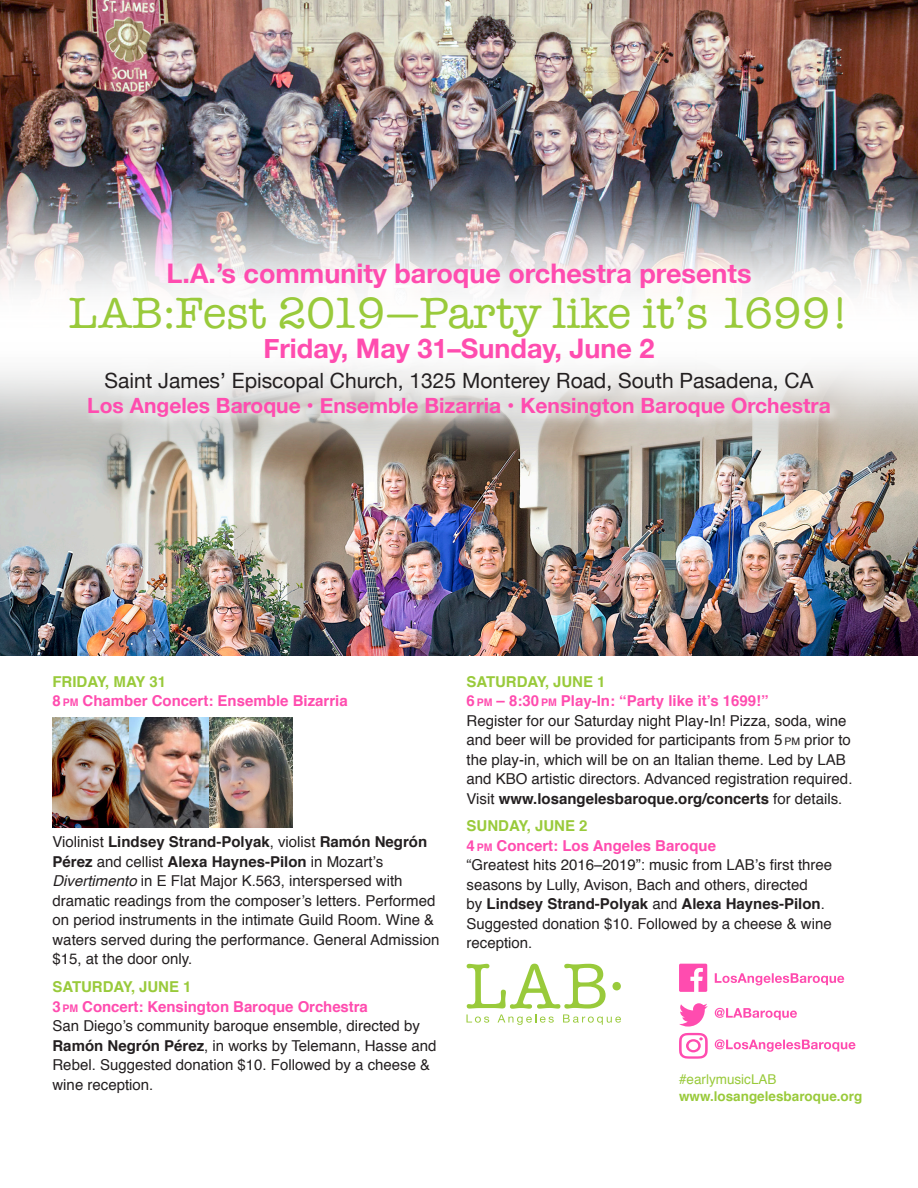
<style>
.page{position:relative;width:918px;height:1188px;background:#fff}
.page>*{position:absolute;margin:0;border:0;box-sizing:border-box;transform-origin:0 0}
.t1{font:45px "American Typewriter";color:#99ca3b}
.t2{font:700 27px "Helvetica Neue";color:#ff4caf}
.t3{font:700 21px/25.2px "Helvetica Neue";color:#ff4caf;text-align:center}
.t4{font:15px/19.5px "Helvetica";color:#231f20}
.t5{font:700 15px/19.5px "Helvetica";color:#ff4caf}
.t6{font:700 13.5px/16.5px "Helvetica";color:#99ca3b}
.s1{font-weight:400;color:#231f20}
.s2{color:#99ca3b}
.s3{font-size:10.5px}
.s4{font-weight:700}
.s5{font-style:italic}
.s6{font-family:"Arial"}
.s7{font-weight:700;color:#99ca3b}
.s8{font-weight:700;color:#ff4caf}
.s9{font-weight:700;font-size:10.5px;color:#ff4caf}
.s10{font-weight:400}
</style>
<div class="page">
<img style="left:52px;top:718px;width:241px;height:110px">
<img style="left:0;top:0;width:918px;height:294px">
<img style="left:0;top:368px;width:918px;height:287px">
<svg style="left:466px;top:964px;width:155px;height:61px"></svg>
<div style="left:66px;top:261px;width:789px;height:169px;background:#fff;opacity:.75"></div>
<svg style="left:715px;top:973px;width:129px;height:12px"></svg>
<svg style="left:715px;top:1008px;width:82px;height:12px"></svg>
<svg style="left:715px;top:1039px;width:140px;height:13px"></svg>
<svg style="left:679px;top:1003px;width:29px;height:24px"></svg>
<svg style="left:679px;top:1033px;width:29px;height:26px"></svg>
<svg style="left:679px;top:964px;width:28px;height:28px"></svg>
<p class="t2" style="left:166px;top:252px;width:587px">L.A.’s community baroque orchestra presents</p>
<p class="t1" style="left:69px;top:279px;width:782px">LAB:Fest 2019—Party like it’s 1699!</p>
<p class="t2" style="left:263px;top:327px;width:393px">Friday, May 31–Sunday, June 2</p>
<p class="t3" style="left:87px;top:369px;width:745px"><span class="s1">Saint James’ Episcopal Church, 1325 Monterey Road, South Pasadena, CA<br></span>Los Angeles Baroque • Ensemble Bizarria • Kensington Baroque Orchestra</p>
<p class="t5" style="left:52px;top:672px;width:297px"><span class="s2">FRIDAY, MAY 31<br></span>8 <span class="s3">PM</span> Chamber Concert: Ensemble Bizarria</p>
<p class="t4" style="left:52px;top:833px;width:388px">Violinist <span class="s4">Lindsey Strand-Polyak</span>, violist <span class="s4">Ramón Negrón Pérez</span> and cellist <span class="s4">Alexa Haynes-Pilon</span> in Mozart’s <span class="s5">Divertimento</span> <span class="s6">in E</span> Flat Major K.563, interspersed with dramatic readings from the composer’s letters. Performed on period instruments in the intimate Guild Room. Wine &amp; waters served during the performance. General Admission $15, at the door only.</p>
<p class="t4" style="left:52px;top:978px;width:386px"><span class="s7">SATURDAY, JUNE 1<br></span><span class="s8">3</span> <span class="s9">PM</span> <span class="s8">Concert: Kensington Baroque Orchestra<br></span>San Diego’s community baroque ensemble, directed by <span class="s4">Ramón Negrón Pérez</span>, <span class="s6">in works by Telemann,</span> Hasse and Rebel. Suggested donation $10. Followed by a cheese &amp; wine reception.</p>
<p class="t4" style="left:467px;top:672px;width:388px"><span class="s7">SATURDAY, JUNE 1<br></span><span class="s8">6</span> <span class="s9">PM</span> <span class="s8">– 8:30</span> <span class="s9">PM</span> <span class="s8">Play-In: “Party like it’s 1699!”<br></span>Register for our Saturday night Play-In! Pizza, soda, wine and beer will be provided for participants from 5 <span class="s3">pm</span> prior to the play-in, which will be on an Italian theme. Led by LAB and KBO artistic directors. Advanced registration required.<br>Visit <span class="s4">www.losangelesbaroque.org/concerts</span> for details.</p>
<p class="t4" style="left:467px;top:817px;width:367px"><span class="s7">SUNDAY, JUNE 2<br></span><span class="s8">4</span> <span class="s9">PM</span> <span class="s8">Concert: Los Angeles Baroque<br></span>“Greatest hits 2016–2019”: music from LAB’s first three seasons by Lully, Avison, Bach and others, directed<br>by <span class="s4">Lindsey Strand-Polyak</span> and <span class="s4">Alexa Haynes-Pilon</span>.<br>Suggested donation $10. Followed by a cheese &amp; wine reception.</p>
<p class="t6" style="left:679px;top:1072px;width:185px"><span class="s10">#earlymusicLAB </span>www.losangelesbaroque.org</p>
</div>
